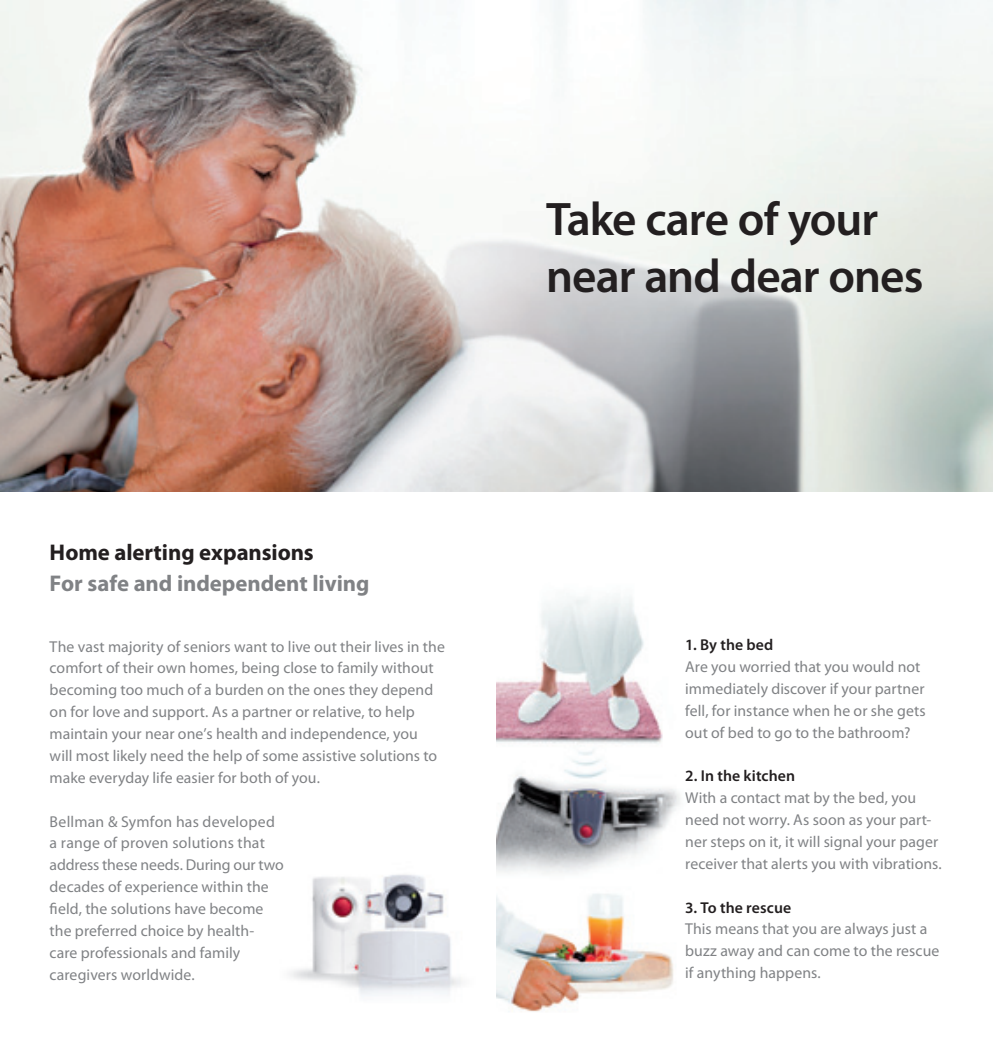
<style>
.page{position:relative;width:993px;height:1042px;background:#fff}
.page>*{position:absolute;margin:0;border:0;box-sizing:border-box;transform-origin:0 0}
.t1{font:600 47.25px/56.7px "Myriad Pro";letter-spacing:-.02em;color:#231f20}
.t2{font:700 22.75px "Myriad Pro";letter-spacing:-.005em;color:#808285}
.t3{font:700 22.75px "Myriad Pro";letter-spacing:-.005em;color:#231f20}
.t4{font:15.75px/21.9px "Myriad Pro";letter-spacing:.005em;color:#808285}
.t5{font:600 15.75px "Myriad Pro";letter-spacing:.005em;color:#231f20}
</style>
<div class="page">
<img style="left:496px;top:597px;width:184px;height:415px">
<img style="left:0;top:0;width:992px;height:491px">
<img style="left:290px;top:874px;width:172px;height:122px">
<p class="t3" style="left:50px;top:537px;width:265px">Home alerting expansions</p>
<p class="t2" style="left:50px;top:569px;width:321px">For safe and independent living</p>
<p class="t4" style="left:50px;top:635px;width:396px">The vast majority of seniors want to live out their lives in the comfort of their own homes, being close to family without becoming too much of a burden on the ones they depend on for love and support. As a partner or relative, to help maintain your near one’s health and independence, you<br>will most likely need the help of some assistive solutions to make everyday life easier for both of you.</p>
<p class="t4" style="left:50px;top:810px;width:236px">Bellman &amp; Symfon has developed a range of proven solutions that address these needs. During our two decades of experience within the field, the solutions have become the preferred choice by health&shy;care professionals and family caregivers worldwide.</p>
<p class="t1" style="left:546px;top:190px;width:378px">Take care of your near and dear ones</p>
<p class="t5" style="left:685px;top:635px;width:90px">1. By the bed</p>
<p class="t4" style="left:685px;top:655px;width:242px">Are you worried that you would not immediately discover if your partner fell, for instance when he or she gets out of bed to go to the bathroom?</p>
<p class="t5" style="left:685px;top:766px;width:111px">2. In the kitchen</p>
<p class="t4" style="left:685px;top:787px;width:258px">With a contact mat by the bed, you need not worry. As soon as your part&shy;ner steps on it, it will signal your pager receiver that alerts you with vibrations.</p>
<p class="t5" style="left:685px;top:897px;width:107px">3. To the rescue</p>
<p class="t4" style="left:685px;top:918px;width:256px">This means that you are always just a buzz away and can come to the rescue if anything happens.</p>
</div>
